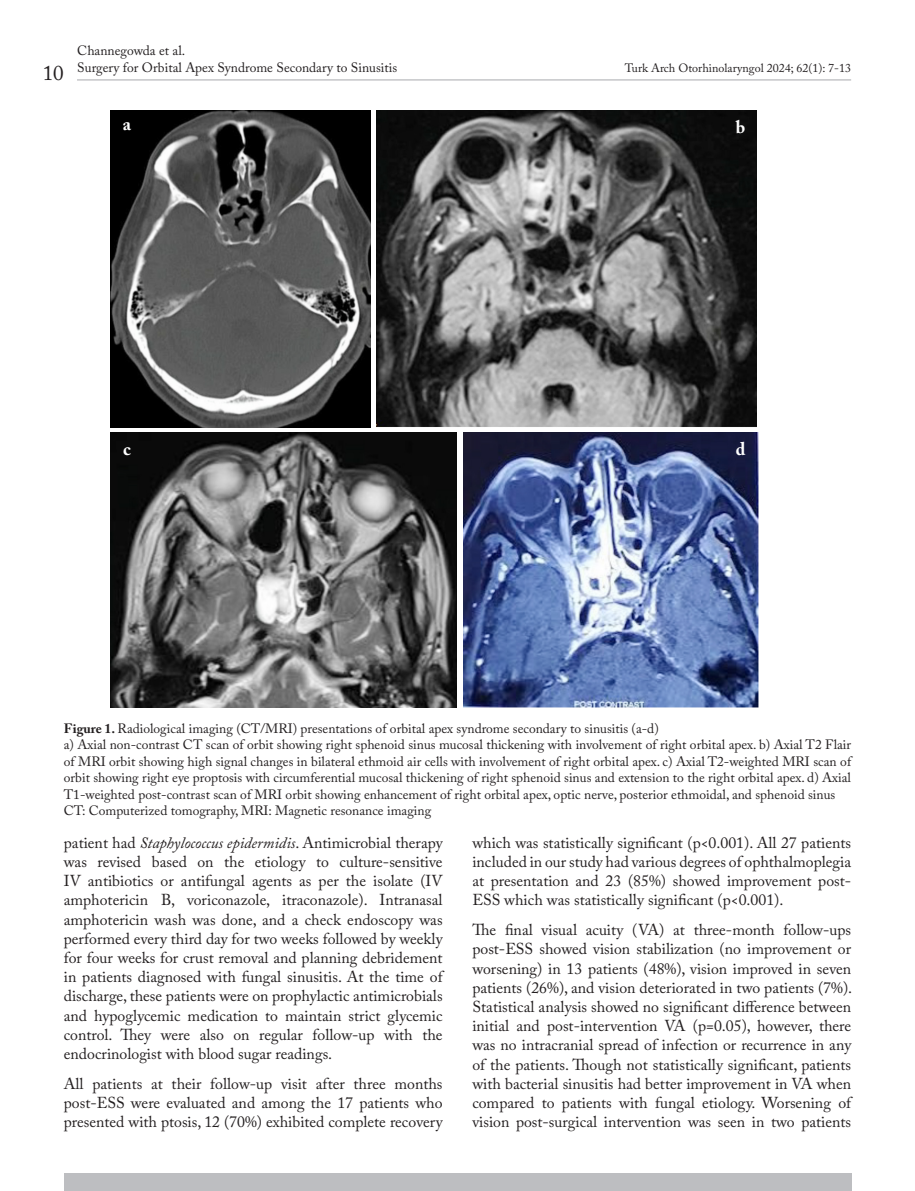
<style>
.page{position:relative;width:915px;height:1191px;background:#fff}
.page>*{position:absolute;margin:0;border:0;box-sizing:border-box;transform-origin:0 0}
.t1{font:21px "Adobe Caslon Pro";color:#231f20}
.RESİM_ALTI{font:700 18px "Adobe Caslon Pro";color:#fff}
.YAZI{font:15.75px/19.2px "Adobe Caslon Pro";color:#231f20;text-align:justify}
.RESİM_ALTI-2{font:13.5px/16.5px "Adobe Caslon Pro";color:#231f20}
.t2{font:12px "Adobe Caslon Pro";color:#231f20}
.s1{font-weight:700}
.s2{font-style:italic}
</style>
<div class="page">
<div style="left:64px;top:1173px;width:786px;height:18px;background:#bdbec1"></div>
<hr style="left:77px;top:80px;width:773px;height:1px;background:#a8a9ad">
<img style="left:111px;top:432px;width:345px;height:276px">
<img style="left:111px;top:111px;width:259px;height:316px">
<img style="left:376px;top:111px;width:380px;height:316px">
<img style="left:463px;top:432px;width:294px;height:276px">
<h1 class="t1" style="left:43px;top:61px;width:22px">10</h1>
<p class="RESİM_ALTI-2" style="left:77px;top:43px;width:321px">Channegowda et al.<br>Surgery for Orbital Apex Syndrome Secondary to Sinusitis</p>
<p class="RESİM_ALTI" style="left:123px;top:113px;width:10px">a</p>
<p class="RESİM_ALTI" style="left:123px;top:438px;width:9px">c</p>
<p class="t2" style="left:624px;top:60px;width:228px">Turk Arch Otorhinolaryngol 2024; 62(1): 7-13</p>
<p class="RESİM_ALTI" style="left:735px;top:117px;width:11px">b</p>
<p class="RESİM_ALTI" style="left:735px;top:438px;width:11px">d</p>
<p class="RESİM_ALTI-2" style="left:64px;top:719px;width:596px"><span class="s1">Figure 1.</span> Radiological imaging (CT/MRI) presentations of orbital apex syndrome secondary to sinusitis (a-d)</p>
<p class="RESİM_ALTI-2" style="left:64px;top:736px;width:788px;text-align:justify">a) Axial non-contrast CT scan of orbit showing right sphenoid sinus mucosal thickening with involvement of right orbital apex. b) Axial T2 Flair of MRI orbit showing high signal changes in bilateral ethmoid air cells with involvement of right orbital apex. c) Axial T2-weighted MRI scan of orbit showing right eye proptosis with circumferential mucosal thickening of right sphenoid sinus and extension to the right orbital apex. d) Axial T1-weighted post-contrast scan of MRI orbit showing enhancement of right orbital apex, optic nerve, posterior ethmoidal, and sphenoid sinus</p>
<p class="RESİM_ALTI-2" style="left:64px;top:802px;width:369px">CT: Computerized tomography, MRI: Magnetic resonance imaging</p>
<p class="YAZI" style="left:64px;top:833px;width:380px">patient had <span class="s2">Staphylococcus epidermidis</span>. Antimicrobial therapy was revised based on the etiology to culture-sensitive IV antibiotics or antifungal agents as per the isolate (IV amphotericin B, voriconazole, itraconazole). Intranasal amphotericin wash was done, and a check endoscopy was performed every third day for two weeks followed by weekly for four weeks for crust removal and planning debridement in patients diagnosed with fungal sinusitis. At the time of discharge, these patients were on prophylactic antimicrobials and hypoglycemic medication to maintain strict glycemic control. They were also on regular follow-up with the endocrinologist with blood sugar readings.</p>
<p class="YAZI" style="left:64px;top:1073px;width:380px">All patients at their follow-up visit after three months post-ESS were evaluated and among the 17 patients who presented with ptosis, 12 (70%) exhibited complete recovery</p>
<p class="YAZI" style="left:472px;top:833px;width:380px">which was statistically significant (p&lt;0.001). All 27 patients included in our study had various degrees of ophthalmoplegia at presentation and 23 (85%) showed improvement post-ESS which was statistically significant (p&lt;0.001).</p>
<p class="YAZI" style="left:472px;top:920px;width:381px">The final visual acuity (VA) at three-month follow-ups post-ESS showed vision stabilization (no improvement or worsening) in 13 patients (48%), vision improved in seven patients (26%), and vision deteriorated in two patients (7%).<br>Statistical analysis showed no significant difference between initial and post-intervention VA (p=0.05), however, there was no intracranial spread of infection or recurrence in any of the patients. Though not statistically significant, patients with bacterial sinusitis had better improvement in VA when compared to patients with fungal etiology. Worsening of vision post-surgical intervention was seen in two patients</p>
</div>
